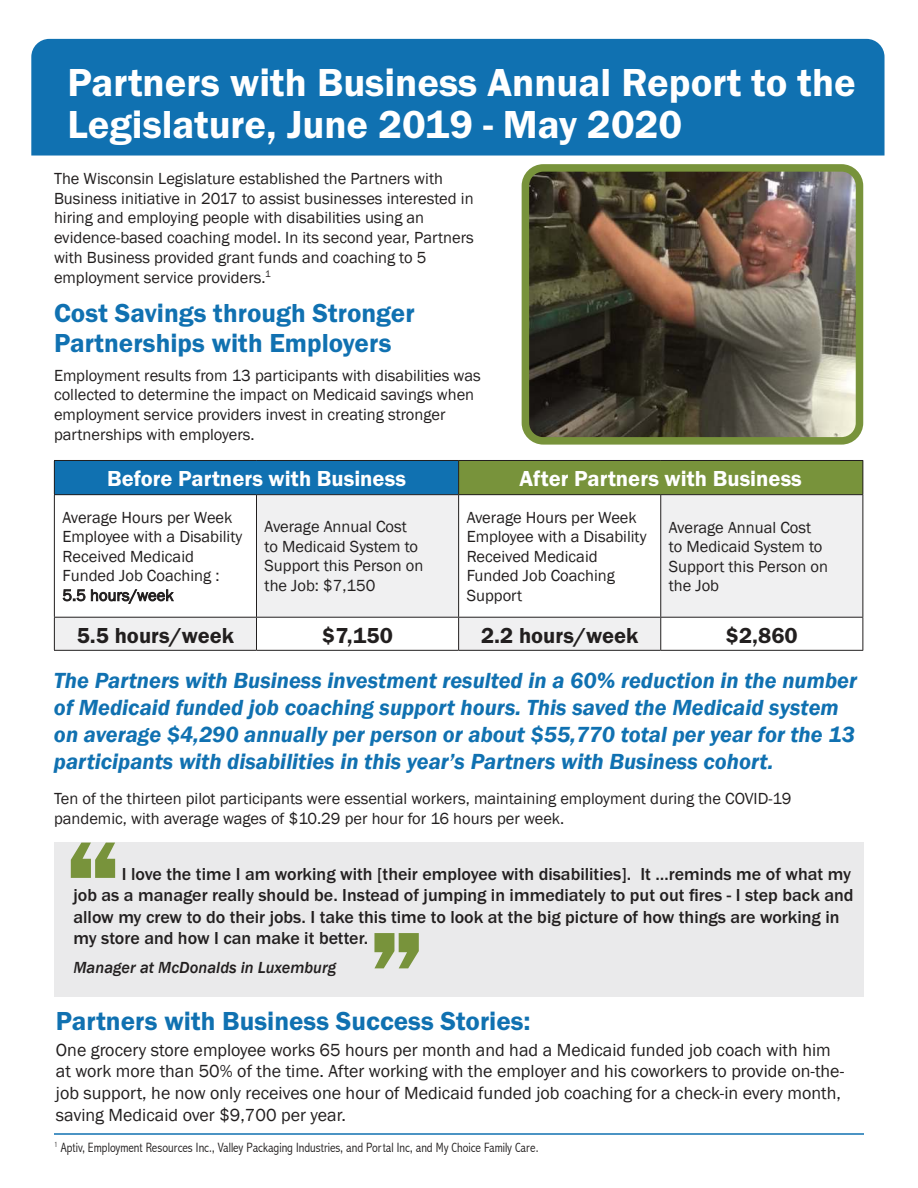
<style>
.page{position:relative;width:918px;height:1188px;background:#fff}
.page>*{position:absolute;margin:0;border:0;box-sizing:border-box;transform-origin:0 0}
.t1{font:600 40.5px/42px "Franklin Gothic Itc T";color:#fff}
.t2{font:600 27px/29.7px "Franklin Gothic Itc T";color:#1071b1}
.t3{font:italic 600 22.5px/27px "Franklin Gothic";color:#1071b1}
.t4{font:600 22.5px "Franklin Gothic Itc T";color:#fff}
.t5{font:600 22.5px "Franklin Gothic Itc T";color:#221f1f}
.t6{font:18px/21.6px "Franklin Gothic";color:#221f1f}
.t7{font:500 18px/21.6px "Franklin Gothic Itc T";color:#221f1f}
.t8{font:16.5px/19.5px "Franklin Gothic";color:#221f1f}
.t9{font:italic 500 16.5px "Franklin Gothic";color:#221f1f}
.t10{font:300 condensed 13.5px "Abadi";color:#221f1f}
</style>
<div class="page">
<div style="left:31px;top:39px;width:854px;height:117px;background:#1071b1"></div>
<img style="left:531px;top:173px;width:323px;height:263px">
<div style="left:522px;top:164px;width:341px;height:281px;border:8px solid #78933b;border-radius:18px"></div>
<div style="left:54px;top:460px;width:405px;height:35px;background:#1071b1"></div>
<div style="left:459px;top:460px;width:404px;height:35px;background:#78933b"></div>
<svg style="left:55px;top:495px;width:808px;height:155px;fill:#f0f0f1"></svg>
<svg style="left:257px;top:618px;width:606px;height:32px"></svg>
<hr style="left:54px;top:460px;width:203px;height:1px;background:#221f1f">
<hr style="left:257px;top:460px;width:202px;height:1px;background:#221f1f">
<hr style="left:459px;top:460px;width:202px;height:1px;background:#221f1f">
<hr style="left:661px;top:460px;width:202px;height:1px;background:#221f1f">
<hr style="left:54px;top:494px;width:203px;height:1px;background:#221f1f">
<hr style="left:257px;top:494px;width:202px;height:1px;background:#221f1f">
<hr style="left:459px;top:494px;width:202px;height:1px;background:#221f1f">
<hr style="left:661px;top:494px;width:202px;height:1px;background:#221f1f">
<hr style="left:54px;top:617px;width:203px;height:1px;background:#221f1f">
<hr style="left:257px;top:617px;width:202px;height:1px;background:#221f1f">
<hr style="left:459px;top:617px;width:202px;height:1px;background:#221f1f">
<hr style="left:661px;top:617px;width:202px;height:1px;background:#221f1f">
<hr style="left:54px;top:650px;width:203px;height:1px;background:#221f1f">
<hr style="left:257px;top:650px;width:202px;height:1px;background:#221f1f">
<hr style="left:459px;top:650px;width:202px;height:1px;background:#221f1f">
<hr style="left:661px;top:650px;width:202px;height:1px;background:#221f1f">
<hr style="left:54px;top:461px;width:1px;height:33px;background:#221f1f">
<hr style="left:54px;top:495px;width:1px;height:122px;background:#221f1f">
<hr style="left:54px;top:618px;width:1px;height:32px;background:#221f1f">
<hr style="left:458px;top:461px;width:1px;height:33px;background:#221f1f">
<hr style="left:863px;top:461px;width:1px;height:33px;background:#221f1f">
<hr style="left:256px;top:495px;width:1px;height:122px;background:#221f1f">
<hr style="left:458px;top:495px;width:1px;height:122px;background:#221f1f">
<hr style="left:660px;top:495px;width:1px;height:122px;background:#221f1f">
<hr style="left:863px;top:495px;width:1px;height:122px;background:#221f1f">
<hr style="left:256px;top:618px;width:1px;height:32px;background:#221f1f">
<hr style="left:458px;top:618px;width:1px;height:32px;background:#221f1f">
<hr style="left:660px;top:618px;width:1px;height:32px;background:#221f1f">
<hr style="left:863px;top:618px;width:1px;height:32px;background:#221f1f">
<div style="left:54px;top:843px;width:809px;height:154px;background:#eaeaeb"></div>
<svg style="left:71px;top:843px;width:44px;height:35px"></svg>
<svg style="left:374px;top:933px;width:45px;height:35px"></svg>
<hr style="left:54px;top:1133px;width:810px;height:2px;background:#1071b1">
<h1 class="t1" style="left:68px;top:64px;width:790px">Partners with Business Annual Report to the<br>Legislature, June 2019 - May 2020</h1>
<p class="t8" style="left:54px;top:169px;width:421px">The Wisconsin Legislature established the Partners with Business initiative in 2017 to assist businesses interested in hiring and employing people with disabilities using an evidence-based coaching model. In its second year, Partners with Business provided grant funds and coaching to 5 employment service providers.<sup>1</sup></p>
<h2 class="t2" style="left:54px;top:300px;width:362px">Cost Savings through Stronger<br>Partnerships with Employers</h2>
<p class="t8" style="left:54px;top:366px;width:428px">Employment results from 13 participants with disabilities was collected to determine the impact on Medicaid savings when employment service providers invest in creating stronger partnerships with employers.</p>
<h3 class="t4" style="left:107px;top:470px;width:300px">Before Partners with Business</h3>
<h3 class="t4" style="left:520px;top:470px;width:284px">After Partners with Business</h3>
<p class="t8" style="left:62px;top:508px;width:181px">Average Hours per Week<br>Employee with a Disability<br>Received Medicaid<br>Funded Job Coaching :<br>5.5 hours/week</p>
<p class="t8" style="left:265px;top:518px;width:160px">Average Annual Cost to Medicaid System to<br>Support this Person on the Job: $7,150</p>
<p class="t8" style="left:467px;top:508px;width:181px">Average Hours per Week<br>Employee with a Disability<br>Received Medicaid<br>Funded Job Coaching<br>Support</p>
<p class="t8" style="left:669px;top:518px;width:161px">Average Annual Cost to Medicaid System to<br>Support this Person on the Job</p>
<h3 class="t5" style="left:77px;top:626px;width:159px">5.5 hours/week</h3>
<h3 class="t5" style="left:322px;top:626px;width:72px">$7,150</h3>
<h3 class="t5" style="left:481px;top:626px;width:159px">2.2 hours/week</h3>
<h3 class="t5" style="left:726px;top:626px;width:73px">$2,860</h3>
<p class="t3" style="left:54px;top:668px;width:804px">The Partners with Business investment resulted in a 60% reduction in the number of Medicaid funded job coaching support hours. This saved the Medicaid system on average $4,290 annually per person or about $55,770 total per year for the 13 participants with disabilities in this year’s Partners with Business cohort.</p>
<p class="t8" style="left:54px;top:790px;width:739px">Ten of the thirteen pilot participants were essential workers, maintaining employment during the COVID-19 pandemic, with average wages of $10.29 per hour for 16 hours per week.</p>
<p class="t7" style="left:73px;top:864px;width:782px;text-indent:48px">I love the time I am working with [their employee with disabilities]. It …reminds me of what my job as a manager really should be. Instead of jumping in immediately to put out fires - I step back and allow my crew to do their jobs. I take this time to look at the big picture of how things are working in my store and how I can make it better.</p>
<p class="t9" style="left:73px;top:961px;width:264px">Manager at McDonalds in Luxemburg</p>
<h2 class="t2" style="left:56px;top:1008px;width:476px">Partners with Business Success Stories:</h2>
<p class="t6" style="left:56px;top:1040px;width:790px">One grocery store employee works 65 hours per month and had a Medicaid funded job coach with him at work more than 50% of the time. After working with the employer and his coworkers to provide on-the&shy;job support, he now only receives one hour of Medicaid funded job coaching for a check-in every month, saving Medicaid over $9,700 per year.</p>
<p class="t10" style="left:54px;top:1142px;width:486px"><sup>1</sup> Aptiv, Employment Resources Inc., Valley Packaging Industries, and Portal Inc, and My Choice Family Care.</p>
</div>
